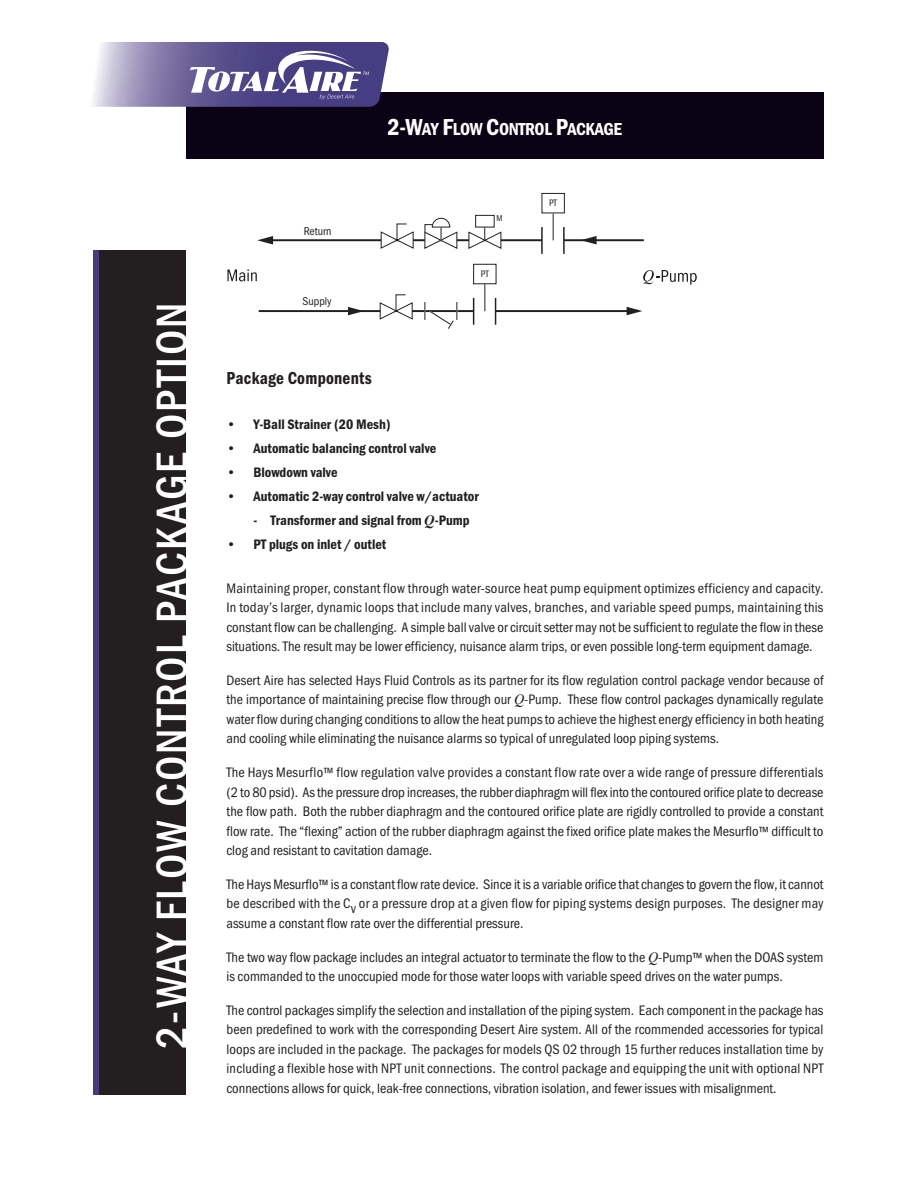
<style>
.page{position:relative;width:918px;height:1188px;background:#fff}
.page>*{position:absolute;margin:0;border:0;box-sizing:border-box;transform-origin:0 0}
.t1{font:500 condensed 45px "Franklin Gothic Itc T";letter-spacing:.05em;color:#fff}
.t2{font:600 condensed 18px "Franklin Gothic Itc T";letter-spacing:-.02em;color:#fff}
.t3{font:600 condensed 18px "Franklin Gothic Itc T";letter-spacing:.015em;color:#231f20;scale:.95 1}
.t4{font:condensed 14.25px/19.5px "Franklin Gothic Itc T";color:#231f20;text-align:justify}
.t5{font:600 condensed 14.25px "Franklin Gothic Itc T";color:#231f20}
.t6{font:condensed 11.7px "Franklin Gothic Itc T";color:#231f20}
.t7{font:condensed 9.75px "Franklin Gothic Itc T";color:#231f20}
.t8{font:condensed 8.7px "Franklin Gothic Itc T";color:#231f20}
.s1{font-size:24px}
.s2{font-family:"Times";font-weight:700;font-style:italic;font-stretch:normal}
.s3{font-family:"Times";font-style:italic;font-stretch:normal}
</style>
<div class="page">
<div style="left:186px;top:92px;width:638px;height:67px;background:#0a0215"></div>
<div style="left:94px;top:247px;width:91px;height:848px;background:#231f20"></div>
<div style="left:94px;top:241px;width:5px;height:858px;background:#473b80"></div>
<div style="left:82px;top:1095px;width:105px;height:18px;background:#fff"></div>
<svg style="left:93px;top:42px;width:296px;height:65px"></svg>
<hr style="left:266px;top:239px;width:276px;height:2px;background:#231f20">
<hr style="left:564px;top:239px;width:80px;height:2px;background:#231f20">
<svg style="left:257px;top:236px;width:16px;height:9px"></svg>
<svg style="left:581px;top:236px;width:16px;height:8px"></svg>
<hr style="left:541px;top:227px;width:2px;height:27px;background:#231f20">
<hr style="left:563px;top:227px;width:2px;height:27px;background:#231f20">
<div style="left:475px;top:215px;width:20px;height:13px;border:1px solid #231f20"></div>
<div style="left:541px;top:193px;width:24px;height:20px;border:1px solid #231f20"></div>
<svg style="left:468px;top:227px;width:34px;height:22px"></svg>
<svg style="left:553px;top:213px;width:1px;height:27px"></svg>
<svg style="left:380px;top:223px;width:34px;height:26px"></svg>
<svg style="left:424px;top:217px;width:34px;height:32px"></svg>
<hr style="left:259px;top:310px;width:215px;height:2px;background:#231f20">
<hr style="left:496px;top:310px;width:140px;height:2px;background:#231f20">
<svg style="left:348px;top:307px;width:16px;height:8px"></svg>
<svg style="left:627px;top:307px;width:15px;height:8px"></svg>
<svg style="left:473px;top:298px;width:1px;height:27px"></svg>
<svg style="left:495px;top:298px;width:1px;height:27px"></svg>
<div style="left:473px;top:264px;width:24px;height:20px;border:1px solid #231f20"></div>
<svg style="left:484px;top:284px;width:1px;height:27px"></svg>
<svg style="left:379px;top:294px;width:34px;height:26px"></svg>
<svg style="left:424px;top:302px;width:33px;height:27px"></svg>
<svg style="left:227px;top:269px;width:30px;height:12px"></svg>
<svg style="left:643px;top:270px;width:54px;height:15px"></svg>
<div style="left:75px;top:233px;width:111px;height:17px;background:#fff"></div>
<h1 class="t1" style="left:145px;top:1049px;width:748px;rotate:-90deg">2-WAY FLOW CONTROL PACKAGE OPTION</h1>
<p class="t2" style="left:388px;top:118px;width:236px"><span class="s1">2-W</span>AY <span class="s1">F</span>LOW <span class="s1">C</span>ONTROL <span class="s1">P</span>ACKAGE</p>
<p class="t6" style="left:304px;top:224px;width:29px">Return</p>
<p class="t6" style="left:302px;top:294px;width:31px">Supply</p>
<p class="t8" style="left:497px;top:213px;width:7px">M</p>
<p class="t7" style="left:481px;top:268px;width:10px">PT</p>
<p class="t7" style="left:549px;top:197px;width:10px">PT</p>
<p class="t3" style="left:227px;top:367px;width:154px">Package Components</p>
<p class="t5" style="left:227px;top:416px;width:166px">• Y-Ball Strainer (20 Mesh)</p>
<p class="t5" style="left:227px;top:440px;width:211px">• Automatic balancing control valve</p>
<p class="t5" style="left:227px;top:464px;width:113px">• Blowdown valve</p>
<p class="t5" style="left:227px;top:488px;width:254px">• Automatic 2-way control valve w/actuator</p>
<p class="t5" style="left:254px;top:512px;width:218px">- Transformer and signal from <span class="s2">Q</span>-Pump</p>
<p class="t5" style="left:227px;top:536px;width:161px">• PT plugs on inlet / outlet</p>
<p class="t4" style="left:226px;top:578px;width:599px">Maintaining proper, constant flow through water-source heat pump equipment optimizes efficiency and capacity.<br>In today’s larger, dynamic loops that include many valves, branches, and variable speed pumps, maintaining this constant flow can be challenging. A simple ball valve or circuit setter may not be sufficient to regulate the flow in these situations. The result may be lower efficiency, nuisance alarm trips, or even possible long-term equipment damage.</p>
<p class="t4" style="left:227px;top:670px;width:599px">Desert Aire has selected Hays Fluid Controls as its partner for its flow regulation control package vendor because of the importance of maintaining precise flow through our <span class="s3">Q</span>-Pump. These flow control packages dynamically regulate water flow during changing conditions to allow the heat pumps to achieve the highest energy efficiency in both heating and cooling while eliminating the nuisance alarms so typical of unregulated loop piping systems.</p>
<p class="t4" style="left:227px;top:762px;width:599px">The Hays Mesurflo™ flow regulation valve provides a constant flow rate over a wide range of pressure differentials (2 to 80 psid). As the pressure drop increases, the rubber diaphragm will flex into the contoured orifice plate to decrease the flow path. Both the rubber diaphragm and the contoured orifice plate are rigidly controlled to provide a constant flow rate. The “flexing” action of the rubber diaphragm against the fixed orifice plate makes the Mesurflo™ difficult to clog and resistant to cavitation damage.</p>
<p class="t4" style="left:227px;top:874px;width:599px">The Hays Mesurflo™ is a constant flow rate device. Since it is a variable orifice that changes to govern the flow, it cannot be described with the Cv or a pressure drop at a given flow for piping systems design purposes. The designer may assume a constant flow rate over the differential pressure.</p>
<p class="t4" style="left:227px;top:947px;width:599px">The two way flow package includes an integral actuator to terminate the flow to the <span class="s3">Q</span>-Pump™ when the DOAS system is commanded to the unoccupied mode for those water loops with variable speed drives on the water pumps.</p>
<p class="t4" style="left:226px;top:1000px;width:599px">The control packages simplify the selection and installation of the piping system. Each component in the package has been predefined to work with the corresponding Desert Aire system. All of the rcommended accessories for typical loops are included in the package. The packages for models QS 02 through 15 further reduces installation time by including a flexible hose with NPT unit connections. The control package and equipping the unit with optional NPT connections allows for quick, leak-free connections, vibration isolation, and fewer issues with misalignment.</p>
</div>
